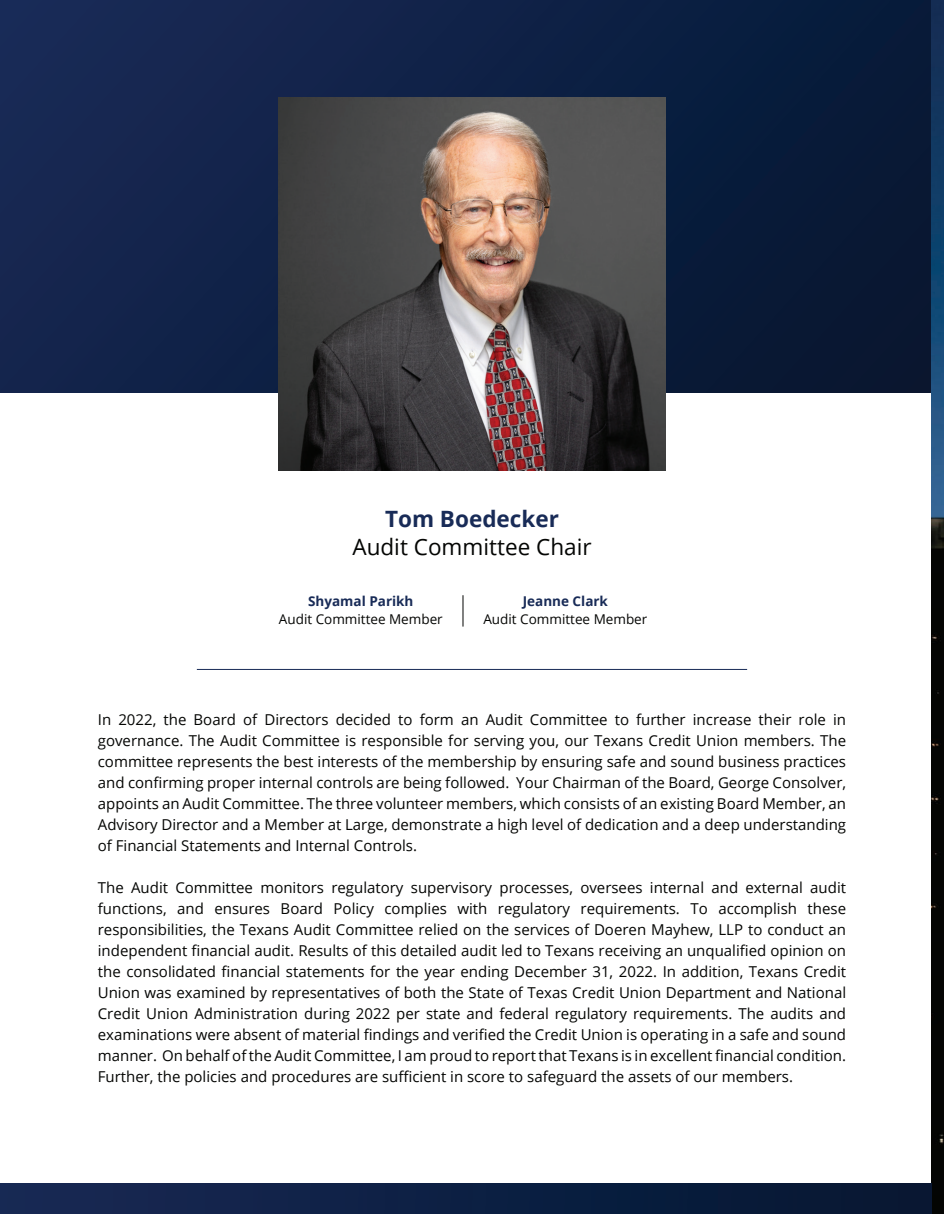
<style>
.page{position:relative;width:944px;height:1214px;background:#fff}
.page>*{position:absolute;margin:0;border:0;box-sizing:border-box;transform-origin:0 0}
.t1{font:22.5px "Open Sans";color:#040503}
.t2{font:700 22.5px "Open Sans";color:#182b57}
.t3{font:15px/21px "Open Sans";color:#040503;text-align:justify}
.t4{font:13.5px "Open Sans";color:#040503}
.t5{font:700 13.5px "Open Sans";color:#182b57}
</style>
<div class="page">
<div style="left:0;top:0;width:931px;height:392px;background:linear-gradient(to right,#182854,#061935)"></div>
<img style="left:931px;top:0;width:13px;height:1214px">
<img style="left:278px;top:98px;width:387px;height:372px">
<hr style="left:197px;top:669px;width:550px;height:1px;background:#182b57">
<div style="left:0;top:1184px;width:931px;height:29px;background:linear-gradient(to right,#172954,#041731)"></div>
<hr style="left:462px;top:595px;width:1px;height:31px;background:#040503">
<h1 class="t2" style="left:385px;top:502px;width:175px">Tom Boedecker</h1>
<h1 class="t1" style="left:352px;top:531px;width:241px">Audit Committee Chair</h1>
<p class="t5" style="left:308px;top:591px;width:107px">Shyamal Parikh</p>
<p class="t4" style="left:279px;top:609px;width:165px">Audit Committee Member</p>
<p class="t5" style="left:523px;top:591px;width:87px">Jeanne Clark</p>
<p class="t4" style="left:483px;top:609px;width:165px">Audit Committee Member</p>
<p class="t3" style="left:98px;top:708px;width:749px">In 2022, the Board of Directors decided to form an Audit Committee to further increase their role in governance. The Audit Committee is responsible for serving you, our Texans Credit Union members. The committee represents the best interests of the membership by ensuring safe and sound business practices and confirming proper internal controls are being followed. Your Chairman of the Board, George Consolver, appoints an Audit Committee. The three volunteer members, which consists of an existing Board Member, an Advisory Director and a Member at Large, demonstrate a high level of dedication and a deep understanding of Financial Statements and Internal Controls.</p>
<p class="t3" style="left:98px;top:876px;width:749px">The Audit Committee monitors regulatory supervisory processes, oversees internal and external audit functions, and ensures Board Policy complies with regulatory requirements. To accomplish these responsibilities, the Texans Audit Committee relied on the services of Doeren Mayhew, LLP to conduct an independent financial audit. Results of this detailed audit led to Texans receiving an unqualified opinion on the consolidated financial statements for the year ending December 31, 2022. In addition, Texans Credit Union was examined by representatives of both the State of Texas Credit Union Department and National Credit Union Administration during 2022 per state and federal regulatory requirements. The audits and examinations were absent of material findings and verified the Credit Union is operating in a safe and sound manner. On behalf of the Audit Committee, I am proud to report that Texans is in excellent financial condition.<br>Further, the policies and procedures are sufficient in score to safeguard the assets of our members.</p>
</div>
